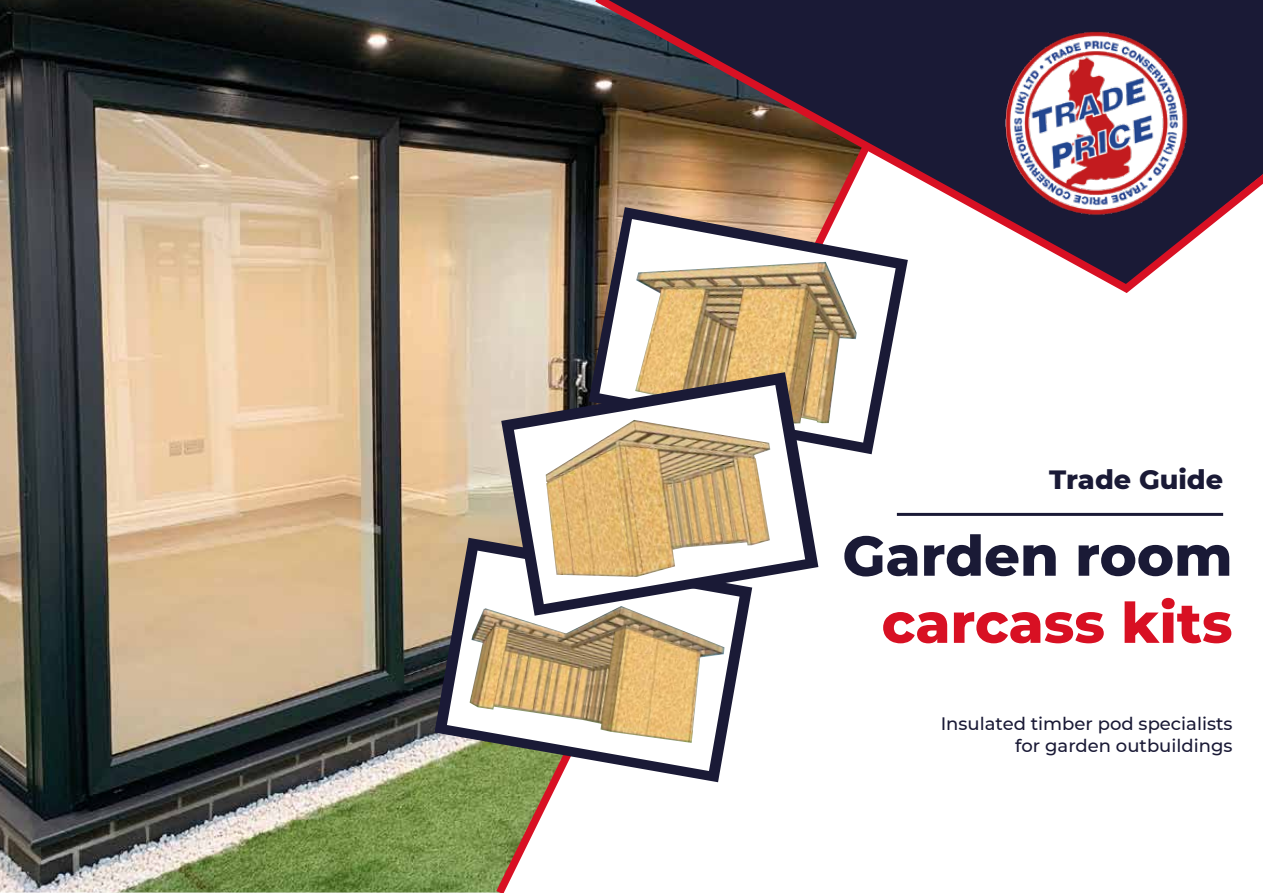
<style>
.page{position:relative;width:1263px;height:893px;background:#fff}
.page>*{position:absolute;margin:0;border:0;box-sizing:border-box;transform-origin:0 0}
.t1{font:800 55.95px "Montserrat";color:#d81023}
.t2{font:800 55.95px "Montserrat";color:#1a1a36}
.t3{font:800 27px "Montserrat";color:#1a1a36}
.t4{font:500 18px/21.6px "Montserrat";color:#1a1a36;text-align:right}
</style>
<div class="page">
<img style="left:0;top:0;width:938px;height:893px">
<hr style="left:897px;top:513px;width:326px;height:3px;background:#1a1a36">
<svg style="left:490px;top:136px;width:386px;height:757px"></svg>
<svg style="left:589px;top:298px;width:319px;height:156px"></svg>
<svg style="left:599px;top:298px;width:297px;height:145px"></svg>
<img style="left:635px;top:298px;width:222px;height:126px">
<svg style="left:434px;top:538px;width:318px;height:244px"></svg>
<svg style="left:447px;top:551px;width:292px;height:220px"></svg>
<img style="left:470px;top:606px;width:254px;height:137px">
<svg style="left:501px;top:372px;width:317px;height:244px"></svg>
<svg style="left:514px;top:385px;width:291px;height:219px"></svg>
<img style="left:546px;top:420px;width:224px;height:157px">
<svg style="left:587px;top:0;width:676px;height:298px"></svg>
<img style="left:997px;top:25px;width:197px;height:197px">
<h2 class="t3" style="left:1049px;top:459px;width:175px">Trade Guide</h2>
<h1 class="t2" style="left:842px;top:515px;width:392px">Garden room</h1>
<h1 class="t1" style="left:882px;top:582px;width:352px">carcass kits</h1>
<p class="t4" style="left:941px;top:712px;width:293px">Insulated timber pod specialists for garden outbuildings</p>
</div>
